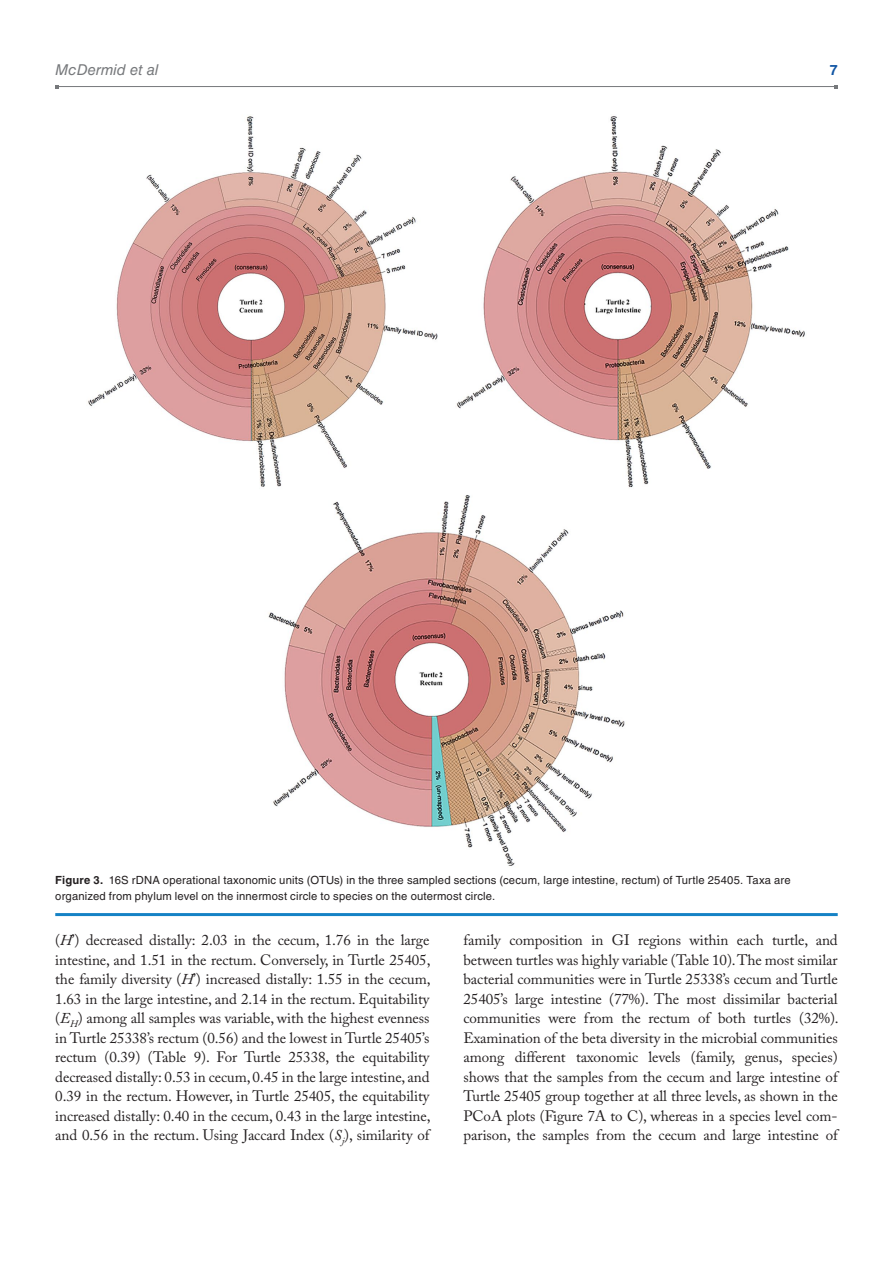
<style>
.page{position:relative;width:893px;height:1263px;background:#fff}
.page>*{position:absolute;margin:0;border:0;box-sizing:border-box;transform-origin:0 0}
.t1{font:15px/19.5px "Adobe Caslon Pro";letter-spacing:-.005em;color:#231f20;text-align:justify}
.t2{font:italic 15px "Helvetica LT Std";color:#76787b}
.t3{font:700 14.25px "Helvetica LT Std";color:#1055a4}
.t4{font:11.25px/16.5px "Helvetica LT Std";letter-spacing:.015em;color:#231f20}
.s1{font-weight:700}
.s2{font-style:italic}
</style>
<div class="page">
<hr style="left:57px;top:86px;width:779px;height:1px;background:#76787b">
<hr style="left:55px;top:913px;width:783px;height:3px;background:#1582c5">
<img style="left:88px;top:116px;width:717px;height:750px">
<p class="t2" style="left:55px;top:61px;width:105px">McDermid et al</p>
<p class="t3" style="left:830px;top:61px;width:9px">7</p>
<p class="t4" style="left:55px;top:871px;width:737px"><span class="s1">Figure 3.</span> 16S rDNA operational taxonomic units (OTUs) in the three sampled sections (cecum, large intestine, rectum) of Turtle 25405. Taxa are organized from phylum level on the innermost circle to species on the outermost circle.</p>
<p class="t1" style="left:55px;top:930px;width:377px">(<span class="s2">H</span>’) decreased distally: 2.03 in the cecum, 1.76 in the large intestine, and 1.51 in the rectum. Conversely, in Turtle 25405, the family diversity (<span class="s2">H</span>’) increased distally: 1.55 in the cecum, 1.63 in the large intestine, and 2.14 in the rectum. Equitability (<span class="s2">E</span><sub>H</sub>) among all samples was variable, with the highest evenness in Turtle 25338’s rectum (0.56) and the lowest in Turtle 25405’s rectum (0.39) (Table 9). For Turtle 25338, the equitability decreased distally: 0.53 in cecum, 0.45 in the large intestine, and 0.39 in the rectum. However, in Turtle 25405, the equitability increased distally: 0.40 in the cecum, 0.43 in the large intestine, and 0.56 in the rectum. Using Jaccard Index (<span class="s2">S</span><sub>j</sub>), similarity of</p>
<p class="t1" style="left:463px;top:930px;width:377px">family composition in GI regions within each turtle, and between turtles was highly variable (Table 10). The most similar bacterial communities were in Turtle 25338’s cecum and Turtle 25405’s large intestine (77%). The most dissimilar bacterial communities were from the rectum of both turtles (32%).<br>Examination of the beta diversity in the microbial communities among different taxonomic levels (family, genus, species) shows that the samples from the cecum and large intestine of Turtle 25405 group together at all three levels, as shown in the PCoA plots (Figure 7A to C), whereas in a species level com&shy;parison, the samples from the cecum and large intestine of</p>
</div>
